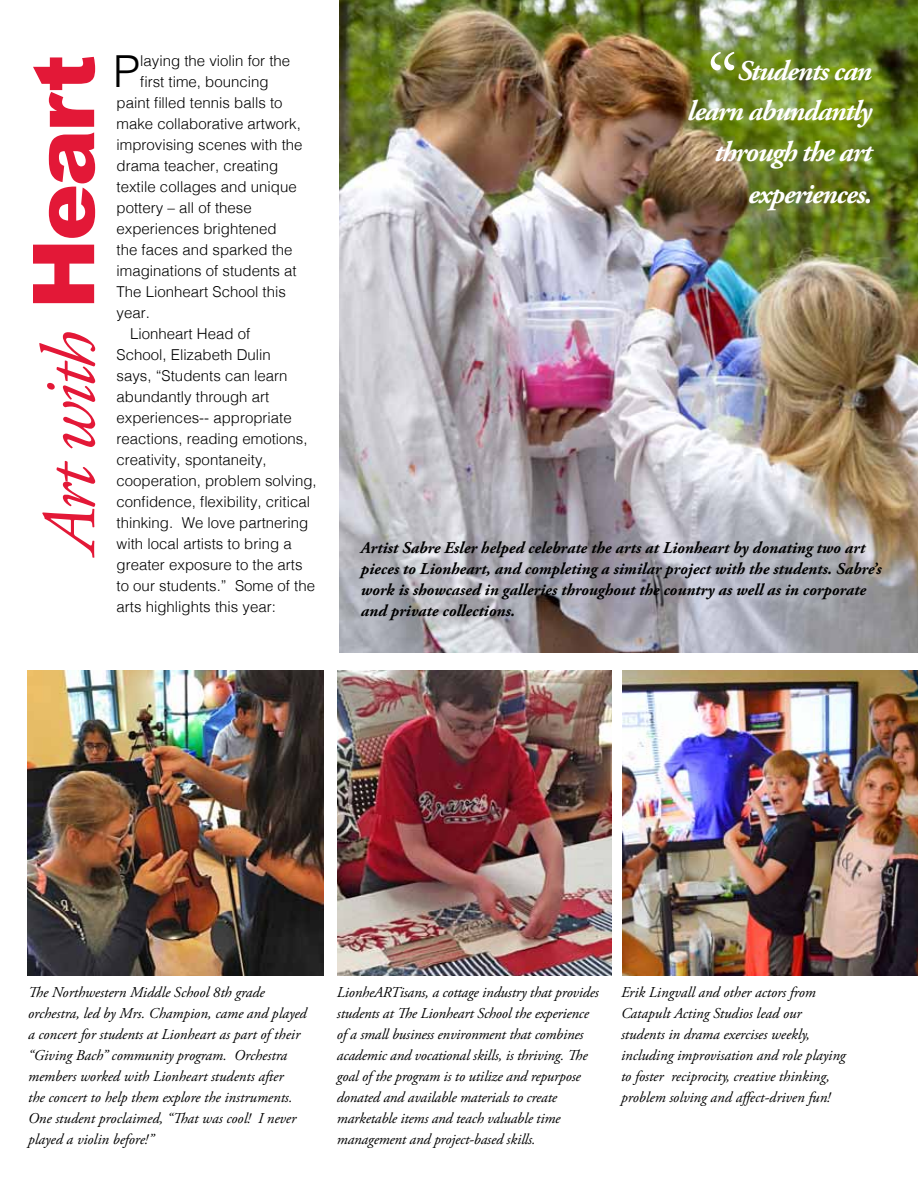
<style>
.page{position:relative;width:918px;height:1188px;background:#fff}
.page>*{position:absolute;margin:0;border:0;box-sizing:border-box;transform-origin:0 0}
.t1{font:79.95px "Adobe Garamond Pro";color:#fff}
.t2{font:italic 76.65px "Adobe Garamond Pro";color:#e31837}
.t3{font:300 44.1px "Helvetica";color:#000}
.t4{font:italic 700 28.5px/41px "Adobe Garamond Pro";letter-spacing:-.04em;color:#fff;text-align:right}
.t5{font:italic 700 16.5px/21px "Adobe Garamond Pro";color:#000}
.t6{font:italic 15px/21px "Adobe Garamond Pro";color:#000}
.t7{font:300 15px "Helvetica";color:#000}
.s1{font-family:"Arial";font-weight:900;font-style:normal;font-size:85.5px}
</style>
<div class="page">
<img style="left:27px;top:670px;width:297px;height:305px">
<img style="left:338px;top:670px;width:273px;height:305px">
<img style="left:339px;top:0;width:579px;height:653px">
<img style="left:622px;top:670px;width:296px;height:305px">
<h2 class="t2" style="left:24px;top:553px;width:500px;rotate:-90deg">Art with <span class="s1">H eart</span></h2>
<h1 class="t1" style="left:706px;top:35px;width:34px">“</h1>
<h3 class="t3" style="left:113px;top:34px;width:28px">P</h3>
<p class="t7" style="left:140px;top:48px;width:152px">laying the violin for the</p>
<h3 class="t4" style="left:688px;top:51px;width:186px">Students can learn abundantly through the art experiences.</h3>
<p class="t7" style="left:140px;top:69px;width:130px">first time, bouncing</p>
<p class="t7" style="left:117px;top:90px;width:167px">paint filled tennis balls to</p>
<p class="t7" style="left:117px;top:111px;width:186px">make collaborative artwork,</p>
<p class="t7" style="left:117px;top:132px;width:187px">improvising scenes with the</p>
<p class="t7" style="left:117px;top:153px;width:163px">drama teacher, creating</p>
<p class="t7" style="left:117px;top:174px;width:182px">textile collages and unique</p>
<p class="t7" style="left:117px;top:195px;width:137px">pottery – all of these</p>
<p class="t7" style="left:117px;top:216px;width:162px">experiences brightened</p>
<p class="t7" style="left:117px;top:237px;width:177px">the faces and sparked the</p>
<p class="t7" style="left:117px;top:258px;width:182px">imaginations of students at</p>
<p class="t7" style="left:117px;top:279px;width:171px">The Lionheart School this</p>
<p class="t7" style="left:117px;top:300px;width:35px">year.</p>
<p class="t7" style="left:130px;top:321px;width:122px">Lionheart Head of</p>
<p class="t7" style="left:117px;top:342px;width:156px">School, Elizabeth Dulin</p>
<p class="t7" style="left:117px;top:363px;width:172px">says, “Students can learn</p>
<p class="t7" style="left:117px;top:384px;width:154px">abundantly through art</p>
<p class="t7" style="left:117px;top:405px;width:177px">experiences-- appropriate</p>
<p class="t7" style="left:117px;top:426px;width:192px">reactions, reading emotions,</p>
<p class="t7" style="left:117px;top:447px;width:152px">creativity, spontaneity,</p>
<p class="t7" style="left:117px;top:468px;width:202px">cooperation, problem solving,</p>
<p class="t7" style="left:117px;top:489px;width:195px">confidence, flexibility, critical</p>
<p class="t7" style="left:117px;top:510px;width:193px">thinking. We love partnering</p>
<p class="t7" style="left:117px;top:531px;width:177px">with local artists to bring a</p>
<p class="t7" style="left:117px;top:552px;width:187px">greater exposure to the arts</p>
<p class="t7" style="left:117px;top:573px;width:200px">to our students.” Some of the</p>
<p class="t7" style="left:117px;top:594px;width:161px">arts highlights this year:</p>
<p class="t5" style="left:361px;top:537px;width:522px">Artist Sabre Esler helped celebrate the arts at Lionheart by donating two art pieces to Lionheart, and completing a similar project with the students. Sabre’s work is showcased in galleries throughout the country as well as in corporate and private collections.</p>
<p class="t6" style="left:28px;top:982px;width:280px">The Northwestern Middle School 8th grade orchestra, led by Mrs. Champion, came and played a concert for students at Lionheart as part of their “Giving Bach” community program. Orchestra members worked with Lionheart students after<br>the concert to help them explore the instruments.<br>One student proclaimed, “That was cool! I never played a violin before!”</p>
<p class="t6" style="left:621px;top:982px;width:226px">Erik Lingvall and other actors from Catapult Acting Studios lead our students in drama exercises weekly, including improvisation and role playing to foster reciprocity, creative thinking, problem solving and affect-driven fun!</p>
<p class="t6" style="left:337px;top:982px;width:263px">LionheARTisans, a cottage industry that provides students at The Lionheart School the experience of a small business environment that combines academic and vocational skills, is thriving. The goal of the program is to utilize and repurpose donated and available materials to create marketable items and teach valuable time management and project-based skills.</p>
</div>
